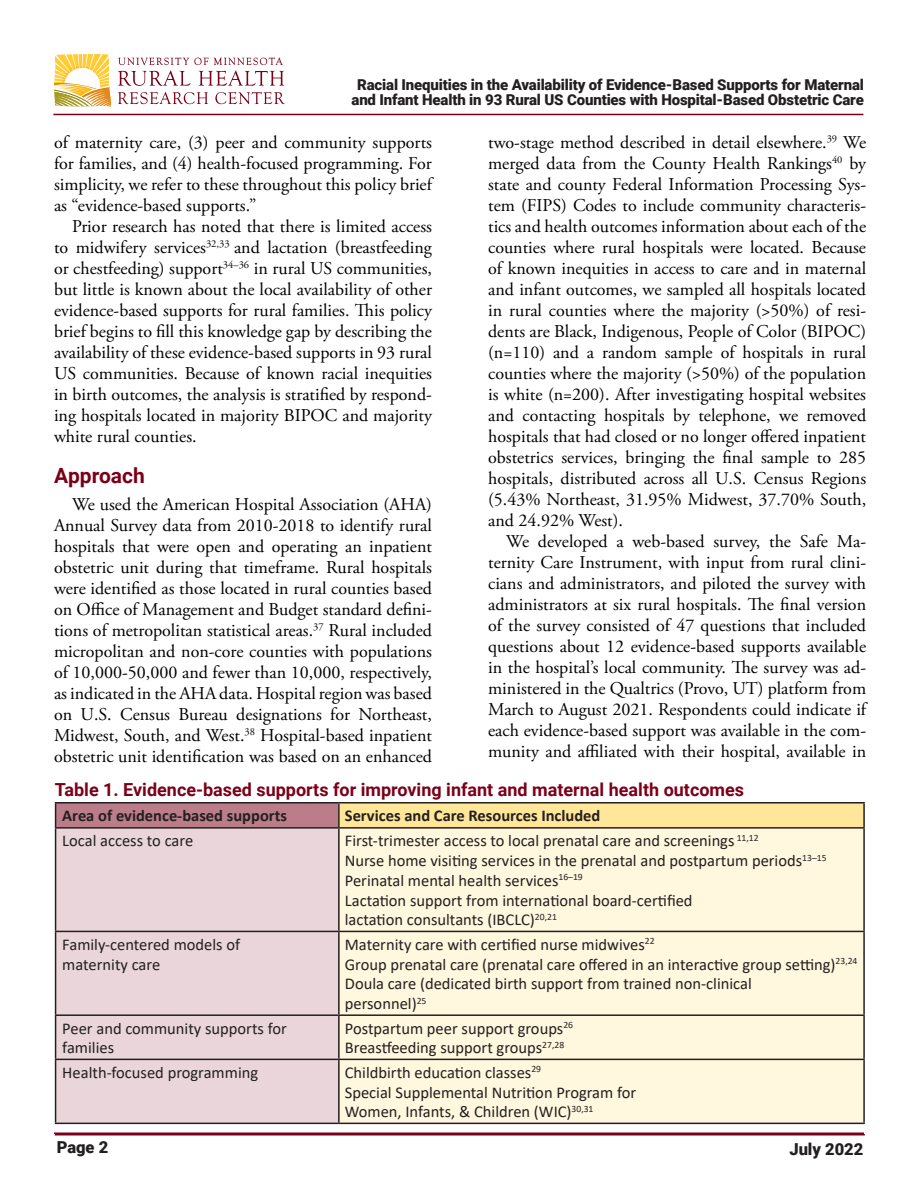
<style>
.page{position:relative;width:918px;height:1188px;background:#fff}
.page>*{position:absolute;margin:0;border:0;box-sizing:border-box;transform-origin:0 0}
.Section_header{font:700 21px "Roboto";color:#7a0019}
.t1{font:18px/21px "Adobe Garamond Pro";color:#000;text-align:justify}
.Figure_title{font:700 18px "Roboto";color:#7a0019}
.t2{font:16.5px "Calibri";color:#231f20}
.t3{font:700 16.5px "Calibri";color:#231f20}
.t4{font:900 16.5px "Roboto";color:#231f20}
.t5{font:900 15px/15px "Roboto";letter-spacing:-.01em;color:#231f20;text-align:center}
</style>
<div class="page">
<div style="left:56px;top:803px;width:283px;height:25px;background:#bb7d8a"></div>
<div style="left:339px;top:803px;width:525px;height:25px;background:#ffe699"></div>
<div style="left:56px;top:829px;width:282px;height:294px;background:#ead6da"></div>
<div style="left:340px;top:829px;width:523px;height:294px;background:#fff7de"></div>
<hr style="left:55px;top:802px;width:284px;height:2px;background:#231f20">
<svg style="left:55px;top:804px;width:1px;height:23px"></svg>
<hr style="left:55px;top:827px;width:284px;height:2px;background:#231f20">
<hr style="left:55px;top:829px;width:1px;height:102px;background:#231f20">
<hr style="left:55px;top:931px;width:284px;height:1px;background:#231f20">
<hr style="left:55px;top:932px;width:1px;height:82px;background:#231f20">
<hr style="left:55px;top:1014px;width:284px;height:2px;background:#231f20">
<hr style="left:55px;top:1016px;width:1px;height:43px;background:#231f20">
<hr style="left:55px;top:1059px;width:284px;height:1px;background:#231f20">
<hr style="left:55px;top:1060px;width:1px;height:63px;background:#231f20">
<hr style="left:55px;top:1123px;width:284px;height:1px;background:#231f20">
<hr style="left:339px;top:802px;width:526px;height:2px;background:#231f20">
<hr style="left:338px;top:804px;width:2px;height:23px;background:#231f20">
<hr style="left:863px;top:804px;width:2px;height:23px;background:#231f20">
<hr style="left:339px;top:827px;width:526px;height:2px;background:#231f20">
<hr style="left:338px;top:829px;width:2px;height:102px;background:#231f20">
<hr style="left:863px;top:829px;width:2px;height:102px;background:#231f20">
<hr style="left:339px;top:931px;width:526px;height:1px;background:#231f20">
<hr style="left:338px;top:932px;width:2px;height:82px;background:#231f20">
<hr style="left:863px;top:932px;width:2px;height:82px;background:#231f20">
<hr style="left:338px;top:1016px;width:2px;height:43px;background:#231f20">
<hr style="left:863px;top:1016px;width:2px;height:43px;background:#231f20">
<hr style="left:338px;top:1060px;width:2px;height:63px;background:#231f20">
<hr style="left:863px;top:1060px;width:2px;height:63px;background:#231f20">
<hr style="left:339px;top:1014px;width:526px;height:2px;background:#231f20">
<hr style="left:339px;top:1059px;width:526px;height:1px;background:#231f20">
<hr style="left:339px;top:1123px;width:526px;height:1px;background:#231f20">
<hr style="left:53px;top:114px;width:810px;height:1px;background:#7a0019">
<hr style="left:55px;top:1134px;width:810px;height:2px;background:#7a0019">
<svg style="left:118px;top:92px;width:90px;height:12px"></svg>
<svg style="left:215px;top:92px;width:70px;height:12px"></svg>
<svg style="left:118px;top:58px;width:166px;height:28px"></svg>
<svg style="left:54px;top:54px;width:57px;height:53px"></svg>
<hr style="left:54px;top:1132px;width:810px;height:2px;background:#7a0019">
<p class="t5" style="left:352px;top:76px;width:514px">Racial Inequities in the Availability of Evidence-Based Supports for Maternal and Infant Health in 93 Rural US Counties with Hospital-Based Obstetric Care</p>
<p class="t1" style="left:54px;top:132px;width:380px">of maternity care, (3) peer and community supports for families, and (4) health-focused programming. For simplicity, we refer to these throughout this policy brief as “evidence-based supports.”</p>
<p class="t1" style="left:54px;top:216px;width:380px;text-indent:18px">Prior research has noted that there is limited access to midwifery services<sup>32,33</sup> and lactation (breastfeeding or chestfeeding) support<sup>34–36</sup> in rural US communities, but little is known about the local availability of other evidence-based supports for rural families. This policy brief begins to fill this knowledge gap by describing the availability of these evidence-based supports in 93 rural US communities. Because of known racial inequities in birth outcomes, the analysis is stratified by respond&shy;ing hospitals located in majority BIPOC and majority white rural counties.</p>
<p class="Section_header" style="left:54px;top:460px;width:92px">Approach</p>
<p class="t1" style="left:54px;top:495px;width:380px;text-indent:18px">We used the American Hospital Association (AHA)<br>Annual Survey data from 2010-2018 to identify rural hospitals that were open and operating an inpatient obstetric unit during that timeframe. Rural hospitals were identified as those located in rural counties based on Office of Management and Budget standard defini&shy;tions of metropolitan statistical areas.<sup>37</sup> Rural included micropolitan and non-core counties with populations of 10,000-50,000 and fewer than 10,000, respectively, as indicated in the AHA data. Hospital region was based on U.S. Census Bureau designations for Northeast, Midwest, South, and West.<sup>38</sup> Hospital-based inpatient obstetric unit identification was based on an enhanced</p>
<p class="t1" style="left:488px;top:132px;width:380px">two-stage method described in detail elsewhere.<sup>39</sup> We merged data from the County Health Rankings<sup>40</sup> by state and county Federal Information Processing Sys&shy;tem (FIPS) Codes to include community characteris&shy;tics and health outcomes information about each of the counties where rural hospitals were located. Because of known inequities in access to care and in maternal and infant outcomes, we sampled all hospitals located in rural counties where the majority (&gt;50%) of resi&shy;dents are Black, Indigenous, People of Color (BIPOC) (n=110) and a random sample of hospitals in rural counties where the majority (&gt;50%) of the population is white (n=200). After investigating hospital websites and contacting hospitals by telephone, we removed hospitals that had closed or no longer offered inpatient obstetrics services, bringing the final sample to 285 hospitals, distributed across all U.S. Census Regions (5.43% Northeast, 31.95% Midwest, 37.70% South, and 24.92% West).</p>
<p class="t1" style="left:488px;top:531px;width:380px;text-indent:18px">We developed a web-based survey, the Safe Ma&shy;ternity Care Instrument, with input from rural clini&shy;cians and administrators, and piloted the survey with administrators at six rural hospitals. The final version of the survey consisted of 47 questions that included questions about 12 evidence-based supports available in the hospital’s local community. The survey was ad&shy;ministered in the Qualtrics (Provo, UT) platform from March to August 2021. Respondents could indicate if each evidence-based support was available in the com&shy;munity and affiliated with their hospital, available in</p>
<p class="Figure_title" style="left:55px;top:777px;width:691px">Table 1. Evidence-based supports for improving infant and maternal health outcomes</p>
<p class="t3" style="left:62px;top:804px;width:226px">Area of evidence-based supports</p>
<p class="t3" style="left:345px;top:804px;width:257px">Services and Care Resources Included</p>
<p class="t2" style="left:62px;top:829px;width:132px">Local access to care</p>
<p class="t2" style="left:345px;top:829px;width:415px">First-trimester access to local prenatal care and screenings <sup>11,12</sup></p>
<p class="t2" style="left:345px;top:849px;width:483px">Nurse home visiting services in the prenatal and postpartum periods<sup>13–15</sup></p>
<p class="t2" style="left:345px;top:869px;width:240px">Perinatal mental health services<sup>16–19</sup></p>
<p class="t2" style="left:345px;top:889px;width:349px">Lactation support from international board-certified</p>
<p class="t2" style="left:345px;top:909px;width:214px">lactation consultants (IBCLC)<sup>20,21</sup></p>
<p class="t2" style="left:62px;top:933px;width:179px">Family-centered models of</p>
<p class="t2" style="left:62px;top:953px;width:99px">maternity care</p>
<p class="t2" style="left:345px;top:933px;width:311px">Maternity care with certified nurse midwives<sup>22</sup></p>
<p class="t2" style="left:345px;top:953px;width:514px">Group prenatal care (prenatal care offered in an interactive group setting)<sup>23,24</sup></p>
<p class="t2" style="left:345px;top:972px;width:409px">Doula care (dedicated birth support from trained non-clinical</p>
<p class="t2" style="left:345px;top:992px;width:83px">personnel)<sup>25</sup></p>
<p class="t2" style="left:62px;top:1017px;width:226px">Peer and community supports for</p>
<p class="t2" style="left:62px;top:1036px;width:53px">families</p>
<p class="t2" style="left:345px;top:1017px;width:230px">Postpartum peer support groups<sup>26</sup></p>
<p class="t2" style="left:345px;top:1036px;width:221px">Breastfeeding support groups<sup>27,28</sup></p>
<p class="t2" style="left:62px;top:1061px;width:197px">Health-focused programming</p>
<p class="t2" style="left:345px;top:1061px;width:198px">Childbirth education classes<sup>29</sup></p>
<p class="t2" style="left:345px;top:1081px;width:293px">Special Supplemental Nutrition Program for</p>
<p class="t2" style="left:345px;top:1100px;width:250px">Women, Infants, &amp; Children (WIC)<sup>30,31</sup></p>
<p class="t4" style="left:57px;top:1135px;width:53px">Page 2</p>
<p class="t4" style="left:789px;top:1137px;width:75px">July 2022</p>
</div>
